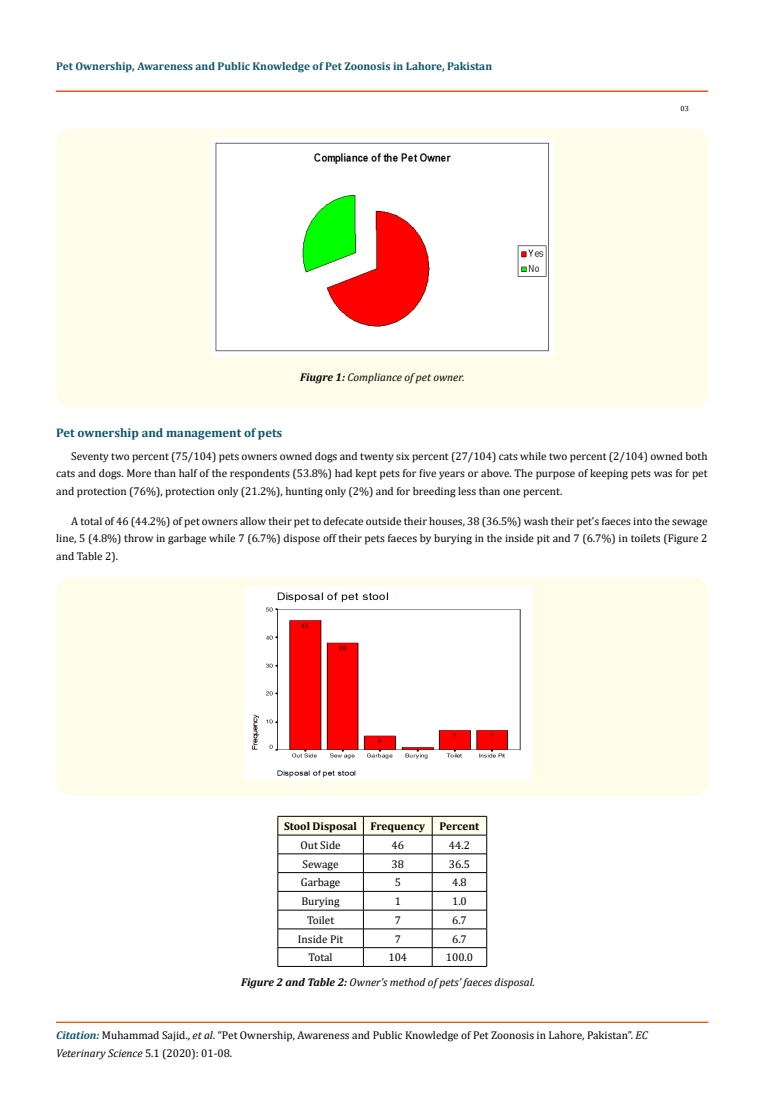
<style>
.page{position:relative;width:764px;height:1112px;background:#fff}
.page>*{position:absolute;margin:0;border:0;box-sizing:border-box;transform-origin:0 0}
.t1{font:700 12.5px "Cambria";color:#0e546a}
.t2{font:11.25px/17.5px "Cambria";color:#000;text-align:justify}
.t3{font:italic 11.25px/24.1px "Cambria";color:#000}
.t4{font:700 11.25px "Cambria";color:#0e546a}
.t5{font:700 11.25px "Cambria";color:#000}
.t6{font:7.5px "Cambria";color:#000}
.s1{font-weight:700}
.s2{font-style:normal}
.s3{font-weight:700;font-style:italic;color:#0e546a}
.s4{font-style:italic}
</style>
<div class="page">
<div style="left:56px;top:91px;width:651px;height:1px;border:1px solid #e05d1a"></div>
<hr style="left:57px;top:1022px;width:651px;height:1px;background:#e05d1a">
<div style="left:56px;top:128px;width:652px;height:280px;background:#fffde9;border-radius:15px"></div>
<img style="left:212px;top:138px;width:341px;height:218px">
<div style="left:56px;top:577px;width:652px;height:218px;background:#fffde9;border-radius:15px"></div>
<img style="left:245px;top:587px;width:286px;height:192px">
<svg style="left:278px;top:816px;width:209px;height:150px"></svg>
<hr style="left:278px;top:966px;width:85px;height:1px;background:#000">
<hr style="left:363px;top:966px;width:69px;height:1px;background:#000">
<hr style="left:432px;top:966px;width:55px;height:1px;background:#000">
<p class="t4" style="left:56px;top:59px;width:437px">Pet Ownership, Awareness and Public Knowledge of Pet Zoonosis in Lahore, Pakistan</p>
<p class="t3" style="left:300px;top:364px;width:166px"><span class="s1">Fiugre 1:</span> Compliance of pet owner.</p>
<p class="t6" style="left:680px;top:103px;width:10px">03</p>
<p class="t1" style="left:56px;top:424px;width:228px">Pet ownership and management of pets</p>
<p class="t2" style="left:56px;top:447px;width:653px;text-indent:15px">Seventy two percent (75/104) pets owners owned dogs and twenty six percent (27/104) cats while two percent (2/104) owned both cats and dogs. More than half of the respondents (53.8%) had kept pets for five years or above. The purpose of keeping pets was for pet and protection (76%), protection only (21.2%), hunting only (2%) and for breeding less than one percent.</p>
<p class="t2" style="left:56px;top:512px;width:653px;text-indent:15px">A total of 46 (44.2%) of pet owners allow their pet to defecate outside their houses, 38 (36.5%) wash their pet’s faeces into the sewage line, 5 (4.8%) throw in garbage while 7 (6.7%) dispose off their pets faeces by burying in the inside pit and 7 (6.7%) in toilets (Figure 2 and Table 2).</p>
<p class="t5" style="left:284px;top:818px;width:142px">Stool Disposal Frequency</p>
<p class="t5" style="left:439px;top:818px;width:41px">Percent</p>
<p class="t2" style="left:300px;top:836px;width:42px">Out Side</p>
<p class="t2" style="left:391px;top:836px;width:14px">46</p>
<p class="t2" style="left:449px;top:836px;width:23px">44.2</p>
<p class="t2" style="left:302px;top:854px;width:38px">Sewage</p>
<p class="t2" style="left:391px;top:854px;width:14px">38</p>
<p class="t2" style="left:449px;top:854px;width:23px">36.5</p>
<p class="t2" style="left:301px;top:873px;width:41px">Garbage</p>
<p class="t2" style="left:395px;top:873px;width:8px">5</p>
<p class="t2" style="left:452px;top:873px;width:16px">4.8</p>
<p class="t2" style="left:301px;top:892px;width:40px">Burying</p>
<p class="t2" style="left:395px;top:892px;width:8px">1</p>
<p class="t2" style="left:452px;top:892px;width:16px">1.0</p>
<p class="t2" style="left:307px;top:911px;width:29px">Toilet</p>
<p class="t2" style="left:395px;top:911px;width:8px">7</p>
<p class="t2" style="left:452px;top:911px;width:16px">6.7</p>
<p class="t2" style="left:298px;top:929px;width:47px">Inside Pit</p>
<p class="t2" style="left:395px;top:929px;width:8px">7</p>
<p class="t2" style="left:452px;top:929px;width:16px">6.7</p>
<p class="t2" style="left:309px;top:948px;width:26px">Total</p>
<p class="t2" style="left:388px;top:948px;width:20px">104</p>
<p class="t3" style="left:241px;top:944px;width:295px;text-indent:205px"><span class="s2">100.0<br></span><span class="s1">Figure 2 and Table 2:</span> Owner’s method of pets’ faeces disposal.</p>
<p class="t2" style="left:56px;top:1026px;width:593px"><span class="s3">Citation:</span> Muhammad Sajid., <span class="s4">et al</span>. “Pet Ownership, Awareness and Public Knowledge of Pet Zoonosis in Lahore, Pakistan”. <span class="s4">EC<br>Veterinary Science</span> 5.1 (2020): 01-08.</p>
</div>
